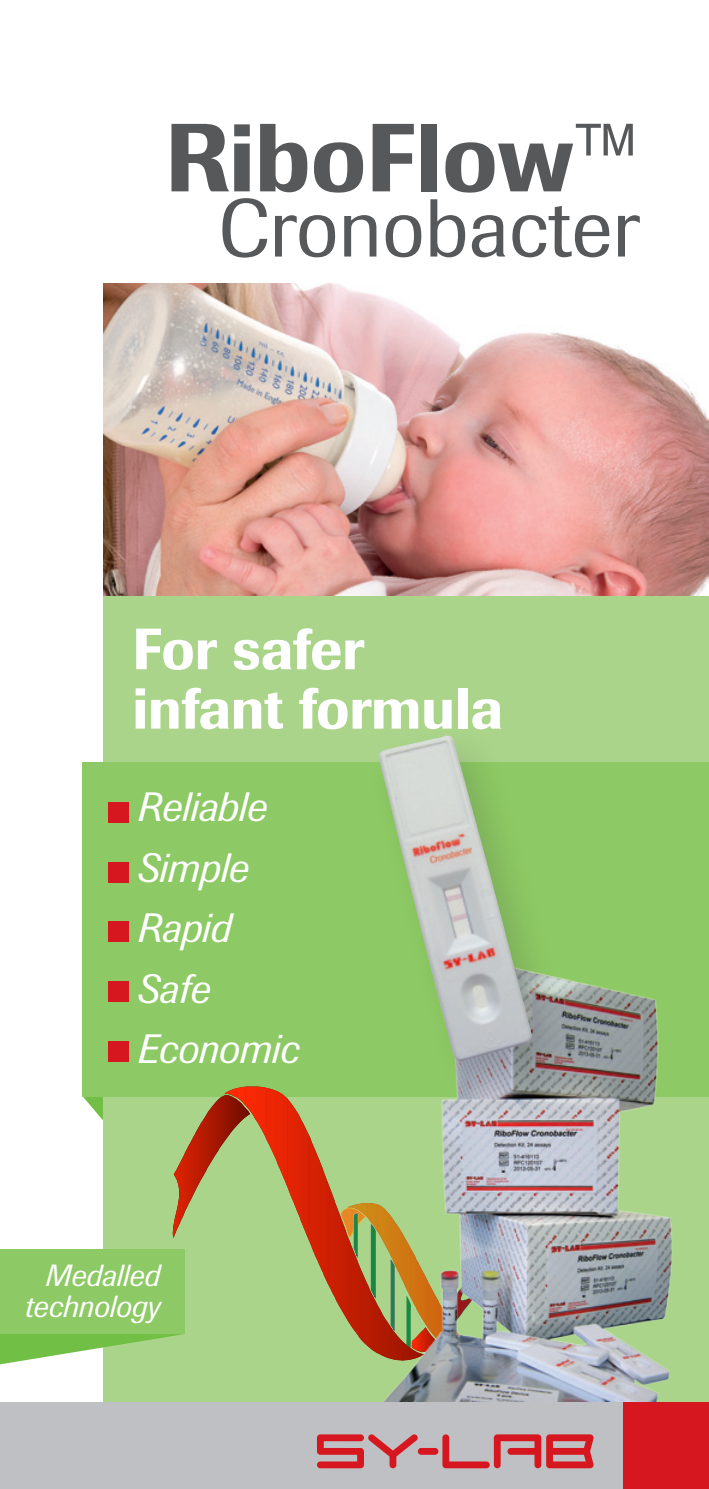
<style>
.page{position:relative;width:709px;height:1489px;background:#fff}
.page>*{position:absolute;margin:0;border:0;box-sizing:border-box;transform-origin:0 0}
.t1{font:500 95.5px "Imago";color:#57585a}
.t2{font:81px "Imago";color:#57585a}
.t3{font:500 57.5px/59.2px "Imago";color:#fff}
.t4{font:italic 40.5px/60.5px "Imago";letter-spacing:-.005em;color:#fff}
.t5{font:italic 30.25px/31.8px "Imago";color:#fff;text-align:right}
.s1{font-weight:400}
</style>
<div class="page">
<svg style="left:83px;top:1096px;width:20px;height:24px"></svg>
<img style="left:103px;top:283px;width:606px;height:313px">
<div style="left:103px;top:596px;width:606px;height:816px;background:#aad489"></div>
<div style="left:83px;top:762px;width:626px;height:334px;background:#8dc964"></div>
<div style="left:109px;top:801px;width:20px;height:21px;background:#d7171f"></div>
<div style="left:109px;top:861px;width:20px;height:21px;background:#d7171f"></div>
<div style="left:109px;top:921px;width:20px;height:21px;background:#d7171f"></div>
<div style="left:109px;top:981px;width:20px;height:20px;background:#d7171f"></div>
<div style="left:109px;top:1041px;width:20px;height:20px;background:#d7171f"></div>
<img style="left:340px;top:1215px;width:1px;height:94px">
<img style="left:329px;top:1188px;width:11px;height:119px">
<img style="left:319px;top:1159px;width:11px;height:128px">
<img style="left:308px;top:1135px;width:11px;height:129px">
<img style="left:298px;top:1113px;width:11px;height:126px">
<img style="left:287px;top:1099px;width:11px;height:114px">
<img style="left:277px;top:1091px;width:11px;height:96px">
<img style="left:266px;top:1088px;width:11px;height:74px">
<img style="left:256px;top:1086px;width:11px;height:53px">
<img style="left:245px;top:1086px;width:11px;height:34px">
<svg style="left:172px;top:1088px;width:78px;height:150px"></svg>
<svg style="left:341px;top:1203px;width:43px;height:154px"></svg>
<img style="left:384px;top:982px;width:311px;height:420px">
<svg style="left:0;top:1333px;width:184px;height:31px"></svg>
<div style="left:0;top:1249px;width:184px;height:84px;background:#8dc964"></div>
<div style="left:366px;top:723px;width:213px;height:384px;background:#231f20;opacity:.15"></div>
<img style="left:378px;top:735px;width:155px;height:326px">
<div style="left:0;top:1402px;width:709px;height:86px;background:#bfc0c3"></div>
<div style="left:624px;top:1402px;width:85px;height:86px;background:#d7171f"></div>
<svg style="left:317px;top:1434px;width:276px;height:34px"></svg>
<h1 class="t1" style="left:165px;top:100px;width:475px">RiboFlow<span class="s1">™</span></h1>
<h2 class="t2" style="left:218px;top:181px;width:422px">Cronobacter</h2>
<h3 class="t3" style="left:132px;top:619px;width:372px">For safer infant formula</h3>
<p class="t4" style="left:136px;top:777px;width:163px">Reliable<br>Simple<br>Rapid<br>Safe<br>Economic</p>
<p class="t5" style="left:24px;top:1259px;width:137px">Medalled technology</p>
</div>
